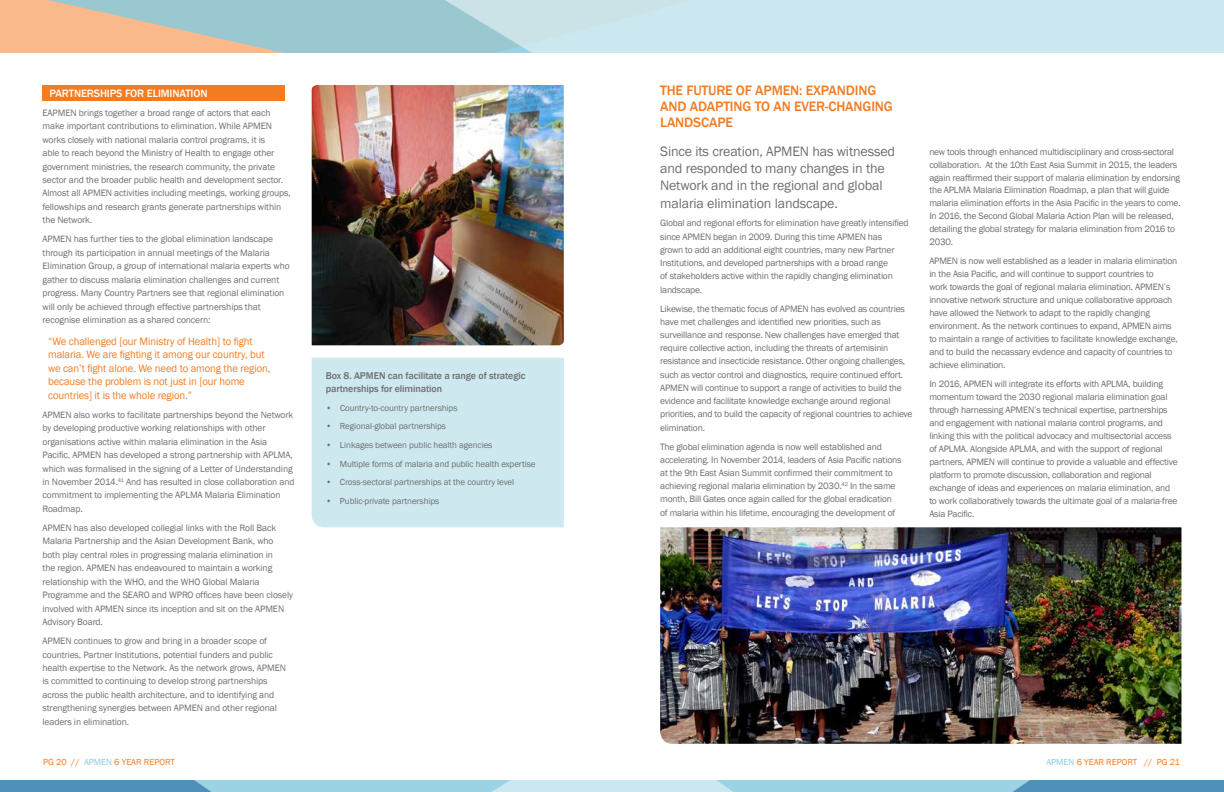
<style>
.page{position:relative;width:1224px;height:792px;background:#fff}
.page>*{position:absolute;margin:0;border:0;box-sizing:border-box;transform-origin:0 0}
.t1{font:14px/17.2px "Franklin Gothic";letter-spacing:-.01em;color:#6d6e71}
.t2{font:500 14px/16.2px "Franklin Gothic";letter-spacing:-.01em;color:#f47b20}
.t3{font:11px/13.4px "Franklin Gothic";letter-spacing:-.01em;color:#f47b20}
.t4{font:500 11px "Franklin Gothic";letter-spacing:-.01em;color:#fff}
.t5{font:500 10px/13px "Franklin Gothic";letter-spacing:-.01em;color:#6d6e71}
.t6{font:9.5px/13.4px "Franklin Gothic";letter-spacing:-.02em;color:#6d6e71}
.t7{font:9px "Franklin Gothic";letter-spacing:-.01em;color:#6d6e71}
.t8{font:9px "Franklin Gothic";color:#f47b20}
.s1{color:#88cbdf}
</style>
<div class="page">
<svg style="left:0;top:0;width:402px;height:53px;fill:#9ac8d1"></svg>
<svg style="left:402px;top:0;width:822px;height:53px;fill:#cbe8f1"></svg>
<svg style="left:0;top:780px;width:1224px;height:12px"></svg>
<div style="left:43px;top:85px;width:242px;height:16px;background:#f47b20"></div>
<div style="left:312px;top:358px;width:252px;height:169px;background:#cee8ef"></div>
<img style="left:312px;top:85px;width:252px;height:260px">
<img style="left:660px;top:527px;width:521px;height:217px">
<p class="t4" style="left:49px;top:86px;width:160px">PARTNERSHIPS FOR ELIMINATION</p>
<p class="t6" style="left:43px;top:106px;width:250px">EAPMEN brings together a broad range of actors that each make important contributions to elimination. While APMEN works closely with national malaria control programs, it is<br>able to reach beyond the Ministry of Health to engage other government ministries, the research community, the private sector and the broader public health and development sector.<br>Almost all APMEN activities including meetings, working groups, fellowships and research grants generate partnerships within the Network.</p>
<p class="t6" style="left:43px;top:233px;width:249px">APMEN has further ties to the global elimination landscape through its participation in annual meetings of the Malaria Elimination Group, a group of international malaria experts who gather to discuss malaria elimination challenges and current progress. Many Country Partners see that regional elimination will only be achieved through effective partnerships that recognise elimination as a shared concern:</p>
<p class="t3" style="left:48px;top:335px;width:224px">“We challenged [our Ministry of Health] to fight malaria. We are fighting it among our country, but we can’t fight alone. We need to among the region, because the problem is not just in [our home countries] it is the whole region.”</p>
<p class="t6" style="left:43px;top:408px;width:254px">APMEN also works to facilitate partnerships beyond the Network by developing productive working relationships with other organisations active within malaria elimination in the Asia Pacific. APMEN has developed a strong partnership with APLMA, which was formalised in the signing of a Letter of Understanding in November 2014.<sup>41</sup> And has resulted in close collaboration and commitment to implementing the APLMA Malaria Elimination Roadmap.</p>
<p class="t6" style="left:43px;top:521px;width:252px">APMEN has also developed collegial links with the Roll Back Malaria Partnership and the Asian Development Bank, who both play central roles in progressing malaria elimination in<br>the region. APMEN has endeavoured to maintain a working relationship with the WHO, and the WHO Global Malaria Programme and the SEARO and WPRO offices have been closely involved with APMEN since its inception and sit on the APMEN Advisory Board.</p>
<p class="t6" style="left:43px;top:634px;width:245px">APMEN continues to grow and bring in a broader scope of countries, Partner Institutions, potential funders and public health expertise to the Network. As the network grows, APMEN is committed to continuing to develop strong partnerships across the public health architecture, and to identifying and strengthening synergies between APMEN and other regional leaders in elimination.</p>
<p class="t5" style="left:326px;top:369px;width:201px">Box 8. APMEN can facilitate a range of strategic partnerships for elimination</p>
<p class="t7" style="left:326px;top:402px;width:133px">• Country-to-country partnerships</p>
<p class="t7" style="left:326px;top:421px;width:122px">• Regional-global partnerships</p>
<p class="t7" style="left:326px;top:439px;width:168px">• Linkages between public health agencies</p>
<p class="t7" style="left:326px;top:458px;width:211px">• Multiple forms of malaria and public health expertise</p>
<p class="t7" style="left:326px;top:477px;width:190px">• Cross-sectoral partnerships at the country level</p>
<p class="t7" style="left:326px;top:495px;width:115px">• Public-private partnerships</p>
<h1 class="t2" style="left:660px;top:82px;width:234px">THE FUTURE OF APMEN: EXPANDING<br>AND ADAPTING TO AN EVER-CHANGING<br>LANDSCAPE</h1>
<h1 class="t1" style="left:660px;top:143px;width:236px">Since its creation, APMEN has witnessed and responded to many changes in the Network and in the regional and global malaria elimination landscape.</h1>
<p class="t6" style="left:660px;top:217px;width:250px">Global and regional efforts for elimination have greatly intensified since APMEN began in 2009. During this time APMEN has<br>grown to add an additional eight countries, many new Partner Institutions, and developed partnerships with a broad range<br>of stakeholders active within the rapidly changing elimination landscape.</p>
<p class="t6" style="left:660px;top:302px;width:254px">Likewise, the thematic focus of APMEN has evolved as countries have met challenges and identified new priorities, such as surveillance and response. New challenges have emerged that require collective action, including the threats of artemisinin resistance and insecticide resistance. Other ongoing challenges, such as vector control and diagnostics, require continued effort.<br>APMEN will continue to support a range of activities to build the evidence and facilitate knowledge exchange around regional priorities, and to build the capacity of regional countries to achieve elimination.</p>
<p class="t6" style="left:660px;top:440px;width:243px">The global elimination agenda is now well established and accelerating. In November 2014, leaders of Asia Pacific nations at the 9th East Asian Summit confirmed their commitment to achieving regional malaria elimination by 2030.<sup>42</sup> In the same month, Bill Gates once again called for the global eradication of malaria within his lifetime, encouraging the development of</p>
<p class="t6" style="left:929px;top:145px;width:253px;line-height:13px">new tools through enhanced multidisciplinary and cross-sectoral collaboration. At the 10th East Asia Summit in 2015, the leaders again reaffirmed their support of malaria elimination by endorsing the APLMA Malaria Elimination Roadmap, a plan that will guide malaria elimination efforts in the Asia Pacific in the years to come.<br>In 2016, the Second Global Malaria Action Plan will be released, detailing the global strategy for malaria elimination from 2016 to 2030.</p>
<p class="t6" style="left:929px;top:255px;width:250px;line-height:13px">APMEN is now well established as a leader in malaria elimination in the Asia Pacific, and will continue to support countries to<br>work towards the goal of regional malaria elimination. APMEN’s innovative network structure and unique collaborative approach have allowed the Network to adapt to the rapidly changing environment. As the network continues to expand, APMEN aims to maintain a range of activities to facilitate knowledge exchange, and to build the necassary evdence and capacity of countries to achieve elimination.</p>
<p class="t6" style="left:929px;top:377px;width:250px;line-height:13px">In 2016, APMEN will integrate its efforts with APLMA, building momentum toward the 2030 regional malaria elimination goal through harnessing APMEN’s technical expertise, partnerships and engagement with national malaria control programs, and linking this with the political advocacy and multisectorial access of APLMA. Alongside APLMA, and with the support of regional partners, APMEN will continue to provide a valuable and effective platform to promote discussion, collaboration and regional exchange of ideas and experiences on malaria elimination, and to work collaboratively towards the ultimate goal of a malaria-free Asia Pacific.</p>
<p class="t8" style="left:43px;top:757px;width:133px">PG 20 // <span class="s1">APMEN</span> 6 YEAR REPORT</p>
<p class="t8" style="left:1046px;top:757px;width:135px"><span class="s1">APMEN</span> 6 YEAR REPORT // PG 21</p>
</div>
